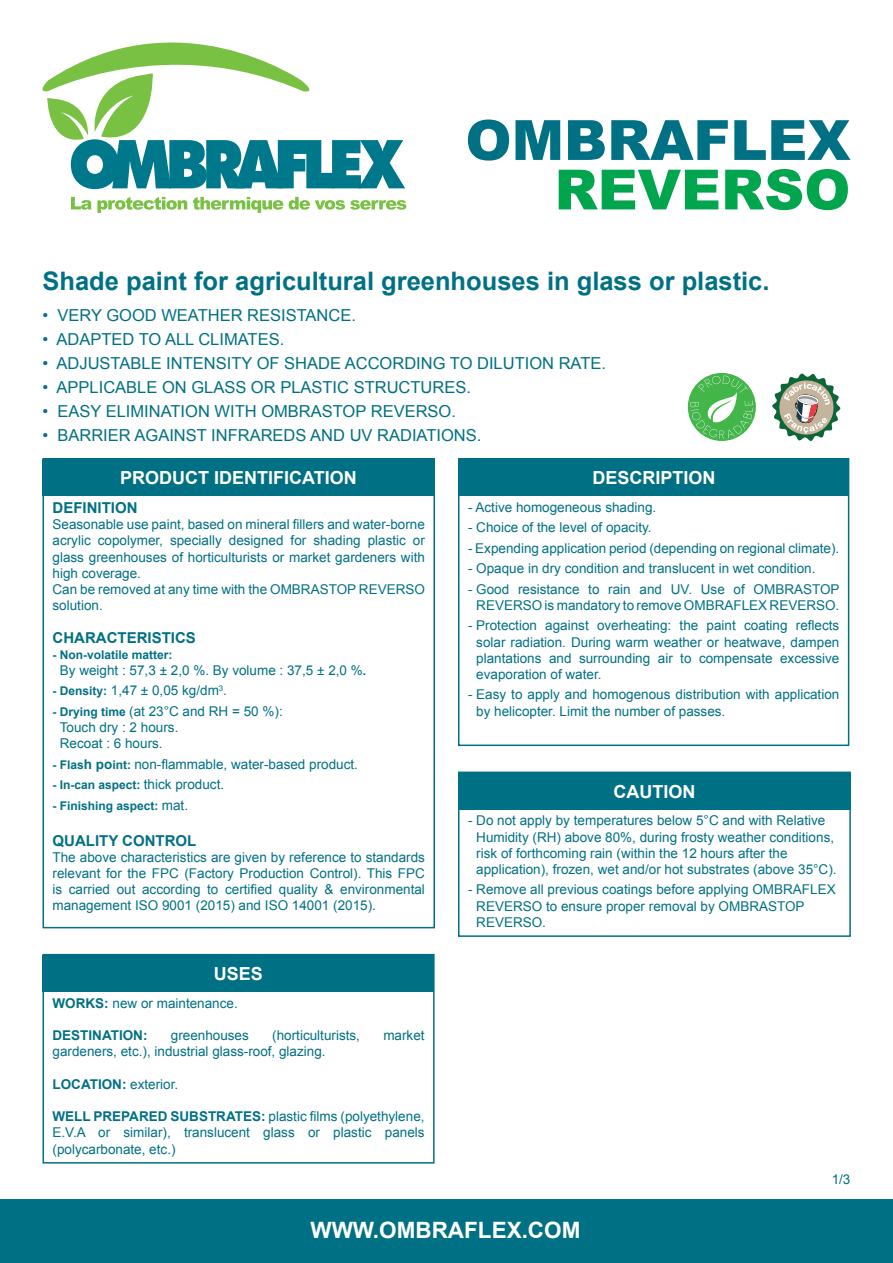
<style>
.page{position:relative;width:893px;height:1263px;background:#fff}
.page>*{position:absolute;margin:0;border:0;box-sizing:border-box;transform-origin:0 0}
.t1{font:900 55.5px "Arial";color:#007084}
.t2{font:900 55.5px "Arial";color:#00a54e}
.t3{font:700 25.5px "Arial";color:#007084}
.t4{font:700 22.5px "Arial";color:#fff}
.t5{font:700 18px "Arial";color:#fff}
.t6{font:16.5px "Arial";color:#007084}
.t7{font:700 15px "Arial";color:#007084}
.t8{font:13.5px/16.2px "Arial";color:#007084}
.t9{font:700 13.5px "Arial";color:#007084}
.t10{font:700 12px "Arial";color:#007084}
.s1{font-weight:700;font-size:12px}
.s2{font-weight:700}
.s3{font-weight:400;font-size:13.5px}
.s4{font-weight:400}
</style>
<div class="page">
<div style="left:0;top:1199px;width:893px;height:64px;background:#007084"></div>
<div style="left:43px;top:458px;width:392px;height:470px;border:2px solid #007084"></div>
<div style="left:43px;top:459px;width:392px;height:37px;background:#007084"></div>
<div style="left:458px;top:458px;width:391px;height:288px;border:2px solid #007084"></div>
<div style="left:459px;top:459px;width:390px;height:37px;background:#007084"></div>
<div style="left:43px;top:954px;width:392px;height:209px;border:2px solid #007084"></div>
<div style="left:43px;top:955px;width:391px;height:37px;background:#007084"></div>
<div style="left:458px;top:771px;width:393px;height:166px;border:2px solid #007084"></div>
<div style="left:459px;top:773px;width:391px;height:36px;background:#007084"></div>
<svg style="left:42px;top:42px;width:363px;height:147px"></svg>
<svg style="left:71px;top:197px;width:116px;height:16px"></svg>
<svg style="left:193px;top:197px;width:90px;height:16px"></svg>
<svg style="left:289px;top:197px;width:117px;height:13px"></svg>
<svg style="left:688px;top:373px;width:68px;height:68px"></svg>
<svg style="left:690px;top:375px;width:63px;height:64px"></svg>
<svg style="left:772px;top:373px;width:69px;height:68px"></svg>
<h1 class="t1" style="left:465px;top:100px;width:387px">OMBRAFLEX</h1>
<h1 class="t2" style="left:554px;top:149px;width:297px">REVERSO</h1>
<h2 class="t3" style="left:43px;top:264px;width:728px">Shade paint for agricultural greenhouses in glass or plastic.</h2>
<p class="t6" style="left:43px;top:304px;width:315px">• VERY GOOD WEATHER RESISTANCE.</p>
<p class="t6" style="left:43px;top:328px;width:243px">• ADAPTED TO ALL CLIMATES.</p>
<p class="t6" style="left:43px;top:352px;width:565px">• ADJUSTABLE INTENSITY OF SHADE ACCORDING TO DILUTION RATE.</p>
<p class="t6" style="left:43px;top:376px;width:430px">• APPLICABLE ON GLASS OR PLASTIC STRUCTURES.</p>
<p class="t6" style="left:43px;top:400px;width:415px">• EASY ELIMINATION WITH OMBRASTOP REVERSO.</p>
<p class="t6" style="left:43px;top:424px;width:440px">• BARRIER AGAINST INFRAREDS AND UV RADIATIONS.</p>
<h3 class="t5" style="left:120px;top:466px;width:238px">PRODUCT IDENTIFICATION</h3>
<p class="t7" style="left:53px;top:498px;width:87px">DEFINITION</p>
<p class="t8" style="left:53px;top:516px;width:374px">Seasonable use paint, based on mineral fillers and water-borne acrylic copolymer, specially designed for shading plastic or glass greenhouses of horticulturists or market gardeners with high coverage.<br>Can be removed at any time with the OMBRASTOP REVERSO solution.</p>
<p class="t7" style="left:53px;top:627px;width:145px">CHARACTERISTICS</p>
<p class="t10" style="left:53px;top:646px;width:122px">- Non-volatile matter:</p>
<p class="t8" style="left:60px;top:662px;width:308px">By weight : 57,3 ± 2,0 %. By volume : 37,5 ± 2,0 %<span class="s1">.</span></p>
<p class="t8" style="left:53px;top:683px;width:176px"><span class="s1">- Density:</span> 1,47 ± 0,05 kg/dm<sup>3</sup>.</p>
<p class="t8" style="left:60px;top:703px;width:224px;text-indent:-7px"><span class="s1">- Drying time</span> (at 23°C and RH = 50 %):<br>Touch dry : 2 hours.<br>Recoat : 6 hours.</p>
<p class="t8" style="left:53px;top:756px;width:307px"><span class="s1">- Flas</span><span class="s2">h po</span><span class="s1">int:</span> non-flammable, water-based product.</p>
<p class="t10" style="left:53px;top:777px;width:173px">- In-can aspect: <span class="s3">thick product.</span></p>
<p class="t10" style="left:53px;top:797px;width:137px">- Finishing aspect: <span class="s3">mat.</span></p>
<p class="t7" style="left:53px;top:830px;width:145px">QUALITY CONTROL</p>
<p class="t8" style="left:53px;top:849px;width:374px;text-align:justify">The above characteristics are given by reference to standards relevant for the FPC (Factory Production Control). This FPC is carried out according to certified quality &amp; environmental management ISO 9001 (2015) and ISO 14001 (2015).</p>
<h3 class="t5" style="left:214px;top:962px;width:51px">USES</h3>
<p class="t8" style="left:53px;top:995px;width:187px"><span class="s2">WORKS:</span> new or maintenance.</p>
<p class="t9" style="left:53px;top:1026px;width:96px">DESTINATION:</p>
<p class="t8" style="left:171px;top:1027px;width:80px">greenhouses</p>
<p class="t8" style="left:272px;top:1027px;width:89px">(horticulturists,</p>
<p class="t8" style="left:383px;top:1027px;width:43px">market</p>
<p class="t8" style="left:53px;top:1044px;width:275px">gardeners, etc.), industrial glass-roof, glazing.</p>
<p class="t9" style="left:53px;top:1075px;width:127px">LOCATION: <span class="s4">exterior.</span></p>
<p class="t8" style="left:53px;top:1108px;width:374px;text-align:justify"><span class="s2">WELL PREPARED SUBSTRATES:</span> plastic films (polyethylene, E.V.A or similar), translucent glass or plastic panels (polycarbonate, etc.)</p>
<h3 class="t5" style="left:592px;top:466px;width:125px">DESCRIPTION</h3>
<p class="t8" style="left:468px;top:499px;width:190px">- Active homogeneous shading.</p>
<p class="t8" style="left:468px;top:520px;width:185px">- Choice of the level of opacity.</p>
<p class="t8" style="left:468px;top:540px;width:373px">- Expending application period (depending on regional climate).</p>
<p class="t8" style="left:468px;top:560px;width:349px">- Opaque in dry condition and translucent in wet condition.</p>
<p class="t8" style="left:468px;top:581px;width:373px;text-align:center">- Good resistance to rain and UV. Use of OMBRASTOP<br>REVERSO is mandatory to remove OMBRAFLEX REVERSO.</p>
<p class="t8" style="left:476px;top:618px;width:365px;text-align:justify;text-indent:-8px">- Protection against overheating: the paint coating reflects solar radiation. During warm weather or heatwave, dampen plantations and surrounding air to compensate excessive evaporation of water.</p>
<p class="t8" style="left:476px;top:687px;width:365px;text-indent:-8px">- Easy to apply and homogenous distribution with application by helicopter. Limit the number of passes.</p>
<h3 class="t5" style="left:614px;top:779px;width:83px">CAUTION</h3>
<p class="t8" style="left:476px;top:813px;width:362px;text-indent:-8px">- Do not apply by temperatures below 5°C and with Relative Humidity (RH) above 80%, during frosty weather conditions, risk of forthcoming rain (within the 12 hours after the application), frozen, wet and/or hot substrates (above 35°C).</p>
<p class="t8" style="left:476px;top:882px;width:361px;text-indent:-8px">- Remove all previous coatings before applying OMBRAFLEX<br>REVERSO to ensure proper removal by OMBRASTOP<br>REVERSO.</p>
<p class="t8" style="left:832px;top:1172px;width:20px">1/3</p>
<h3 class="t4" style="left:310px;top:1215px;width:271px">WWW.OMBRAFLEX.COM</h3>
</div>
